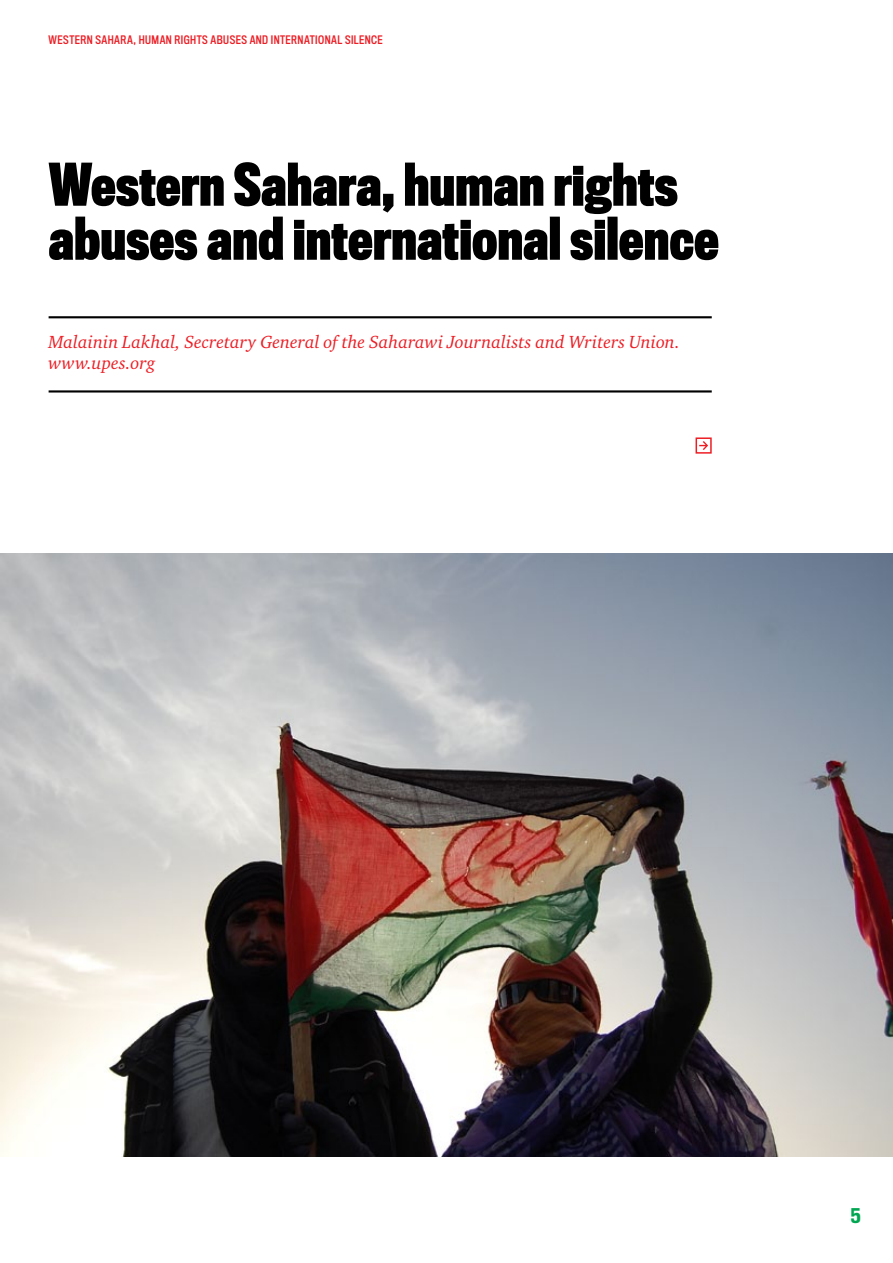
<style>
.page{position:relative;width:893px;height:1263px;background:#fff}
.page>*{position:absolute;margin:0;border:0;box-sizing:border-box;transform-origin:0 0}
.t1{font:700 54px/54px "Titling Gothic FB Comp";color:#000}
.t2{font:500 18.75px "Titling Gothic FB Cond";color:#00a651}
.t3{font:italic 18px/21px "Charter ITC Std";letter-spacing:.005em;color:#ed1d24}
.t4{font:10.8px "Titling Gothic FB Cond Standard";letter-spacing:.04em;color:#ed1d24}
.s1{color:#fff}
</style>
<div class="page">
<hr style="left:49px;top:316px;width:663px;height:2px;background:#000">
<hr style="left:49px;top:390px;width:663px;height:2px;background:#000">
<img style="left:0;top:554px;width:893px;height:602px">
<svg style="left:699px;top:441px;width:9px;height:9px"></svg>
<div style="left:695px;top:437px;width:17px;height:17px;border:2px solid #ed1d24"></div>
<p class="t4" style="left:49px;top:34px;width:336px">WESTERN SAHARA, HUMAN RIGHTS ABUSES AND INTERNATIONAL SILENCE</p>
<h1 class="t1" style="left:49px;top:158px;width:672px">Western Sahara, human rights abuses and international silence</h1>
<p class="t3" style="left:49px;top:331px;width:662px">Malainin Lakhal, Secretary General of the Saharawi Journalists and Writers Union. <span class="s1">--- </span>www.upes.org</p>
<p class="t2" style="left:851px;top:1204px;width:11px">5</p>
</div>
